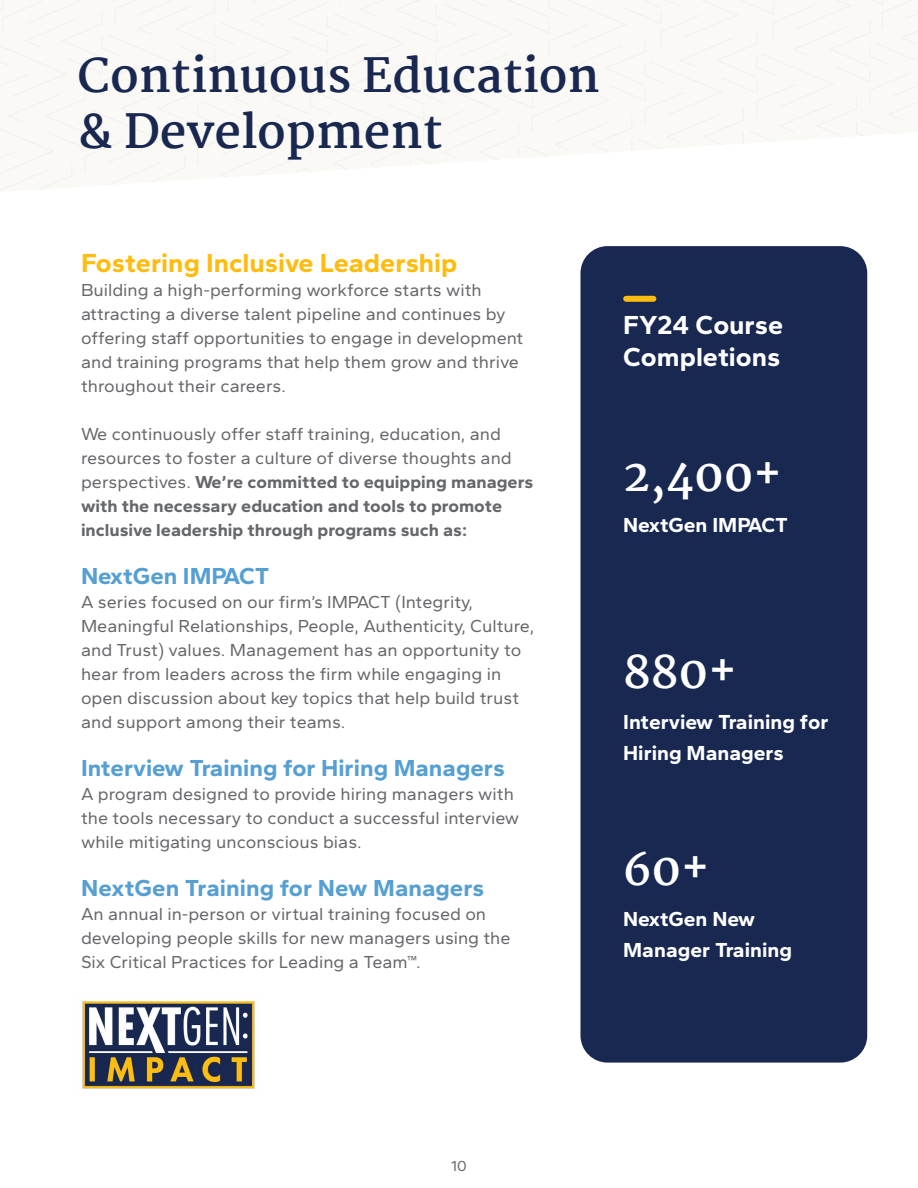
<style>
.page{position:relative;width:918px;height:1188px;background:#fff}
.page>*{position:absolute;margin:0;border:0;box-sizing:border-box;transform-origin:0 0}
.t1{font:700 46.5px/55.8px "Martel";color:#182851}
.t2{font:700 45px "Martel";color:#fff}
.t3{font:700 27px "Gantari";color:#febc11}
.t4{font:700 27px/31.5px "Gantari";color:#fff}
.t5{font:700 24px "Gantari";color:#569fd2}
.t6{font:700 21px/31.5px "Gantari";color:#fff}
.t7{font:18px/24px "Gantari";color:#65676a}
.t8{font:700 18px/24px "Gantari";color:#65676a}
.t9{font:15px "Gantari";color:#65676a}
.s1{font-weight:400}
</style>
<div class="page">
<svg style="left:0;top:0;width:918px;height:191px;fill:#faf9f5"></svg>
<div style="left:580px;top:246px;width:287px;height:817px;background:#182851;border-radius:27px"></div>
<div style="left:626px;top:296px;width:27px;height:6px;background:#febc11"></div>
<img style="left:82px;top:1001px;width:173px;height:88px">
<h1 class="t1" style="left:78px;top:48px;width:524px">Continuous Education &amp; Development</h1>
<h3 class="t3" style="left:81px;top:245px;width:378px">Fostering Inclusive Leadership</h3>
<p class="t7" style="left:81px;top:277px;width:444px">Building a high-performing workforce starts with attracting a diverse talent pipeline and continues by offering staff opportunities to engage in development and training programs that help them grow and thrive throughout their careers.</p>
<p class="t8" style="left:81px;top:421px;width:454px"><span class="s1">We continuously offer staff training, education, and resources to foster a culture of diverse thoughts and perspectives.</span> We’re committed to equipping managers with the necessary education and tools to promote inclusive leadership through programs such as:</p>
<h3 class="t5" style="left:81px;top:560px;width:190px">NextGen IMPACT</h3>
<p class="t7" style="left:81px;top:589px;width:455px">A series focused on our firm’s IMPACT (Integrity, Meaningful Relationships, People, Authenticity, Culture, and Trust) values. Management has an opportunity to hear from leaders across the firm while engaging in open discussion about key topics that help build trust and support among their teams.</p>
<h3 class="t5" style="left:81px;top:752px;width:425px">Interview Training for Hiring Managers</h3>
<p class="t7" style="left:81px;top:781px;width:440px">A program designed to provide hiring managers with the tools necessary to conduct a successful interview while mitigating unconscious bias.</p>
<h3 class="t5" style="left:81px;top:872px;width:405px">NextGen Training for New Managers</h3>
<p class="t7" style="left:81px;top:901px;width:431px">An annual in-person or virtual training focused on developing people skills for new managers using the<br>Six Critical Practices for Leading a Team™.</p>
<h3 class="t4" style="left:623px;top:309px;width:162px">FY24 Course<br>Completions</h3>
<h2 class="t2" style="left:623px;top:449px;width:160px">2,400+</h2>
<p class="t6" style="left:623px;top:508px;width:166px">NextGen IMPACT</p>
<h2 class="t2" style="left:623px;top:646px;width:115px">880+</h2>
<p class="t6" style="left:623px;top:706px;width:207px">Interview Training for<br>Hiring Managers</p>
<h2 class="t2" style="left:623px;top:843px;width:88px">60+</h2>
<p class="t6" style="left:623px;top:903px;width:170px">NextGen New<br>Manager Training</p>
<p class="t9" style="left:451px;top:1156px;width:17px">10</p>
</div>
